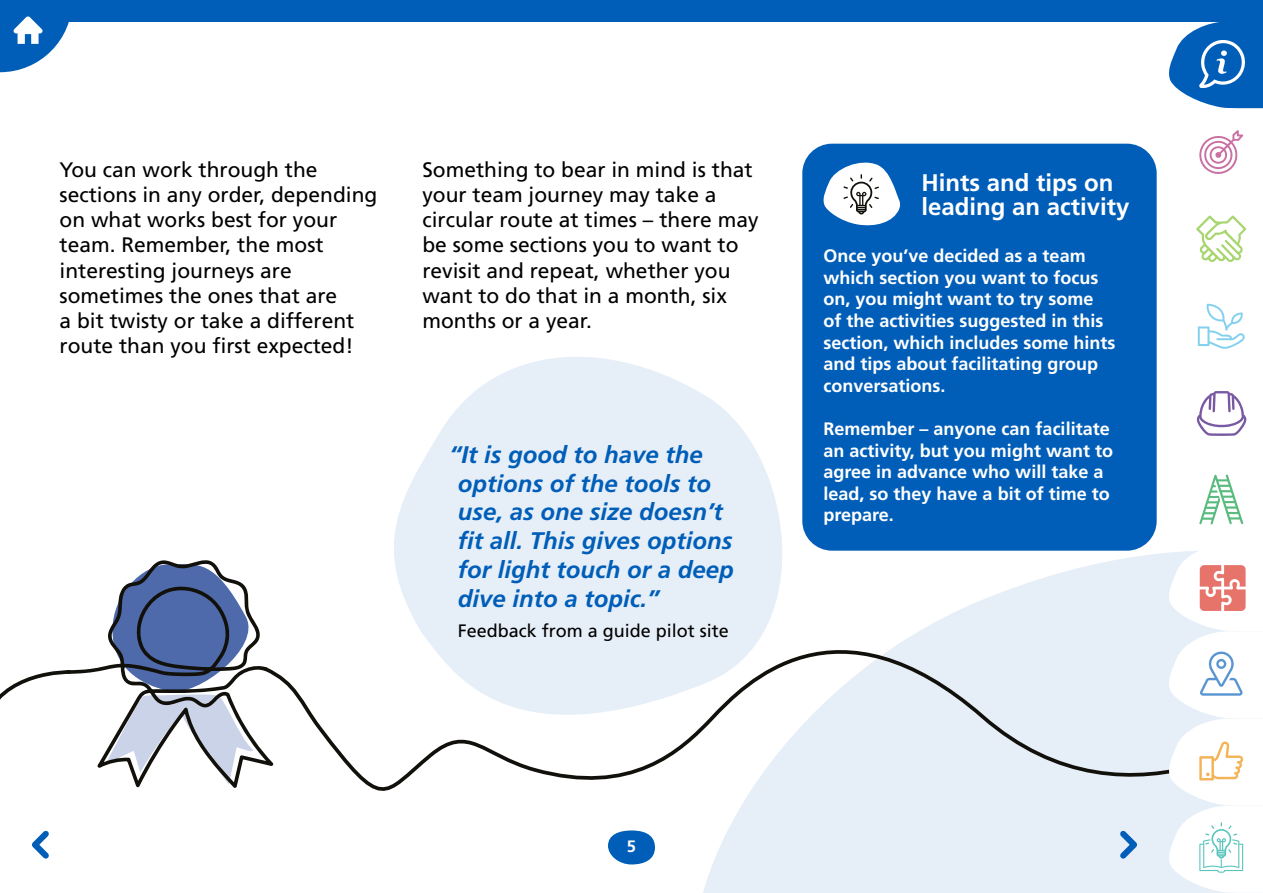
<style>
.page{position:relative;width:1263px;height:893px;background:#fff}
.page>*{position:absolute;margin:0;border:0;box-sizing:border-box;transform-origin:0 0}
.Body_12pt_-_Black{font:italic 700 24px/28.8px "Frutiger LT Std";color:#005eb8}
.Case_Study_Header_3{font:700 24px/24px "Frutiger LT Std";color:#fff}
.Body_12pt_-_Black-2{font:21px/25.2px "Frutiger LT Std";color:#000}
.Tip_Block_Text_Bold{font:700 18px/21.6px "Frutiger LT Std";color:#fff}
.Body_12pt_-_Black-3{font:18px "Frutiger LT Std";color:#000}
.t1{font:700 16.5px "Frutiger LT Std";color:#fff}
</style>
<div class="page">
<svg style="left:703px;top:553px;width:463px;height:340px;background:#e8f0f8"></svg>
<div style="left:802px;top:144px;width:355px;height:407px;background:#005eb8;border-radius:30px"></div>
<svg style="left:823px;top:162px;width:77px;height:64px"></svg>
<svg style="left:0;top:560px;width:1166px;height:254px"></svg>
<svg style="left:369px;top:337px;width:451px;height:428px;fill:#e6eff8"></svg>
<svg style="left:1166px;top:21px;width:97px;height:872px"></svg>
<svg style="left:608px;top:830px;width:47px;height:34px"></svg>
<svg style="left:32px;top:830px;width:17px;height:29px"></svg>
<svg style="left:1114px;top:825px;width:29px;height:39px"></svg>
<div style="left:0;top:0;width:1263px;height:21px;background:#005eb8"></div>
<svg style="left:0;top:16px;width:72px;height:56px"></svg>
<p class="Body_12pt_-_Black-2" style="left:59px;top:157px;width:319px">You can work through the sections in any order, depending on what works best for your team. Remember, the most interesting journeys are sometimes the ones that are<br>a bit twisty or take a different route than you first expected!</p>
<p class="Body_12pt_-_Black-2" style="left:422px;top:157px;width:338px">Something to bear in mind is that your team journey may take a circular route at times – there may be some sections you to want to revisit and repeat, whether you want to do that in a month, six months or a year.</p>
<p class="Body_12pt_-_Black" style="left:458px;top:440px;width:278px;text-indent:-9px">“It is good to have the options of the tools to use, as one size doesn’t fit all. This gives options for light touch or a deep dive into a topic.”</p>
<p class="Body_12pt_-_Black-3" style="left:458px;top:620px;width:273px">Feedback from a guide pilot site</p>
<p class="Case_Study_Header_3" style="left:921px;top:171px;width:210px">Hints and tips on leading an activity</p>
<p class="Tip_Block_Text_Bold" style="left:823px;top:245px;width:293px">Once you’ve decided as a team which section you want to focus on, you might want to try some of the activities suggested in this section, which includes some hints and tips about facilitating group conversations.</p>
<p class="Tip_Block_Text_Bold" style="left:823px;top:418px;width:291px">Remember – anyone can facilitate an activity, but you might want to agree in advance who will take a lead, so they have a bit of time to prepare.</p>
<p class="t1" style="left:627px;top:837px;width:11px">5</p>
</div>
